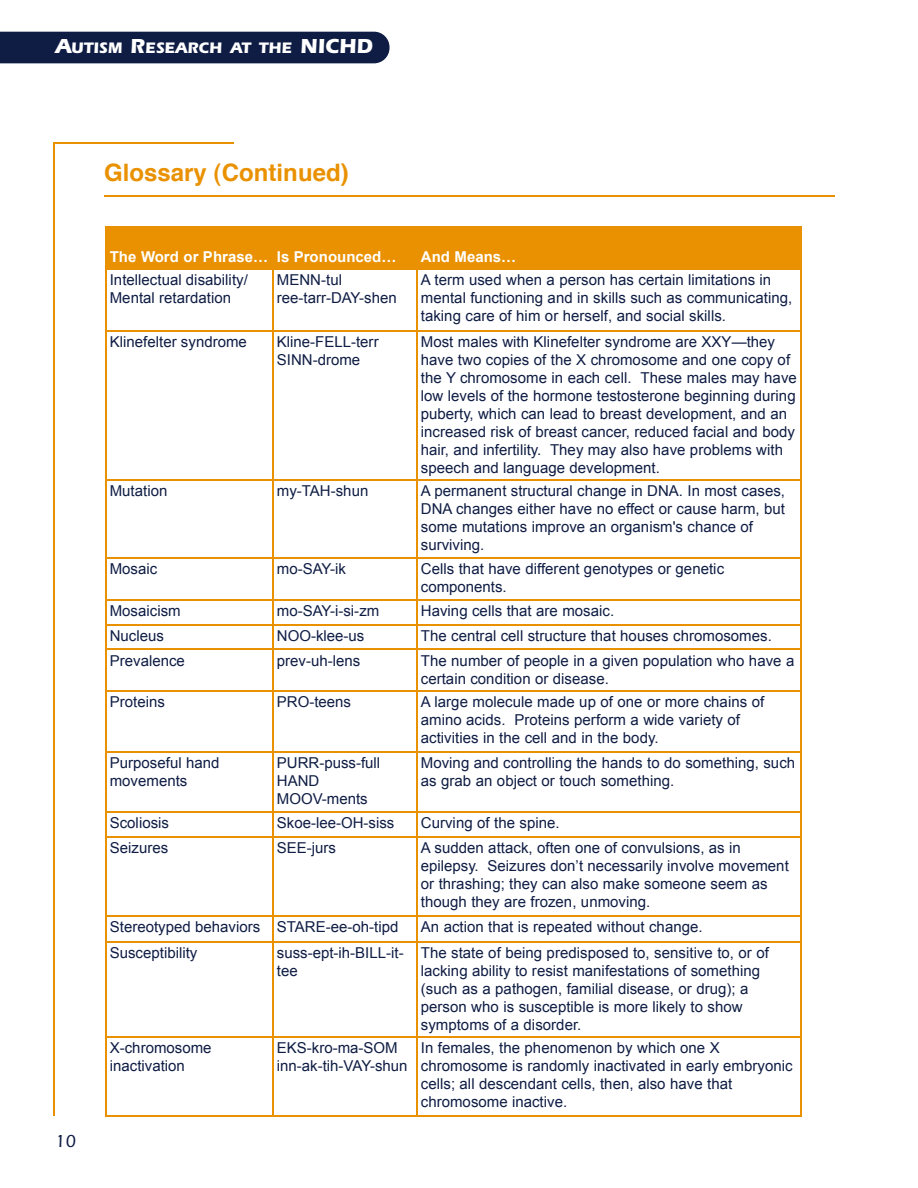
<style>
.page{position:relative;width:918px;height:1188px;background:#fff}
.page>*{position:absolute;margin:0;border:0;box-sizing:border-box;transform-origin:0 0}
.t1{font:700 24px "Helvetica";color:#e99100}
.t2{font:500 18px "Itc Eras";color:#0f1d44}
.t3{font:700 15.75px "Itc Eras";color:#fff}
.t4{font:15px/18px "Arial";color:#0f1d44}
.t5{font:700 15px "Arial";color:#fff}
.s1{font-size:21px}
</style>
<div class="page">
<div style="left:0;top:32px;width:390px;height:31px;background:#0f1d44"></div>
<hr style="left:54px;top:142px;width:180px;height:2px;background:#e99100">
<hr style="left:54px;top:142px;width:1px;height:974px;background:#e99100">
<hr style="left:104px;top:195px;width:730px;height:2px;background:#e99100">
<div style="left:107px;top:228px;width:166px;height:40px;background:#e99100"></div>
<div style="left:274px;top:228px;width:142px;height:40px;background:#e99100"></div>
<div style="left:418px;top:228px;width:382px;height:40px;background:#e99100"></div>
<hr style="left:105px;top:226px;width:2px;height:890px;background:#e99100">
<hr style="left:273px;top:226px;width:1px;height:890px;background:#e99100">
<hr style="left:416px;top:226px;width:2px;height:890px;background:#e99100">
<hr style="left:800px;top:226px;width:2px;height:890px;background:#e99100">
<hr style="left:105px;top:226px;width:697px;height:2px;background:#e99100">
<hr style="left:105px;top:268px;width:697px;height:2px;background:#e99100">
<hr style="left:105px;top:330px;width:697px;height:1px;background:#e99100">
<hr style="left:105px;top:479px;width:697px;height:2px;background:#e99100">
<hr style="left:105px;top:557px;width:697px;height:2px;background:#e99100">
<hr style="left:105px;top:599px;width:697px;height:2px;background:#e99100">
<hr style="left:105px;top:624px;width:697px;height:1px;background:#e99100">
<hr style="left:105px;top:649px;width:697px;height:1px;background:#e99100">
<hr style="left:105px;top:690px;width:697px;height:2px;background:#e99100">
<hr style="left:105px;top:751px;width:697px;height:2px;background:#e99100">
<hr style="left:105px;top:812px;width:697px;height:1px;background:#e99100">
<hr style="left:105px;top:836px;width:697px;height:2px;background:#e99100">
<hr style="left:105px;top:915px;width:697px;height:2px;background:#e99100">
<hr style="left:105px;top:941px;width:697px;height:2px;background:#e99100">
<hr style="left:105px;top:1037px;width:697px;height:1px;background:#e99100">
<hr style="left:105px;top:1115px;width:697px;height:1px;background:#e99100">
<p class="t3" style="left:55px;top:42px;width:319px"><span class="s1">A</span>UTISM <span class="s1">R</span>ESEARCH AT THE <span class="s1">NICHD</span></p>
<h1 class="t1" style="left:104px;top:163px;width:246px">Glossary (Continued)</h1>
<p class="t2" style="left:55px;top:1135px;width:23px">10</p>
<p class="t5" style="left:110px;top:248px;width:288px">The Word or Phrase… Is Pronounced…</p>
<p class="t5" style="left:421px;top:248px;width:97px">And Means…</p>
<p class="t4" style="left:110px;top:271px;width:140px">Intellectual disability/<br>Mental retardation</p>
<p class="t4" style="left:277px;top:271px;width:122px">MENN-tul ree-tarr-DAY-shen</p>
<p class="t4" style="left:421px;top:271px;width:373px">A term used when a person has certain limitations in mental functioning and in skills such as communicating, taking care of him or herself, and social skills.</p>
<p class="t4" style="left:110px;top:333px;width:139px">Klinefelter syndrome</p>
<p class="t4" style="left:277px;top:333px;width:103px">Kline-FELL-terr<br>SINN-drome</p>
<p class="t4" style="left:421px;top:333px;width:378px">Most males with Klinefelter syndrome are XXY—they have two copies of the X chromosome and one copy of the Y chromosome in each cell. These males may have low levels of the hormone testosterone beginning during puberty, which can lead to breast development, and an increased risk of breast cancer, reduced facial and body hair, and infertility. They may also have problems with speech and language development.</p>
<p class="t4" style="left:110px;top:482px;width:59px">Mutation</p>
<p class="t4" style="left:277px;top:482px;width:93px">my-TAH-shun</p>
<p class="t4" style="left:421px;top:482px;width:366px">A permanent structural change in DNA. In most cases, DNA changes either have no effect or cause harm, but some mutations improve an organism's chance of surviving.</p>
<p class="t4" style="left:110px;top:560px;width:49px">Mosaic</p>
<p class="t4" style="left:277px;top:560px;width:71px">mo-SAY-ik</p>
<p class="t4" style="left:421px;top:560px;width:305px">Cells that have different genotypes or genetic components.</p>
<p class="t4" style="left:110px;top:601px;width:72px">Mosaicism</p>
<p class="t4" style="left:277px;top:601px;width:104px">mo-SAY-i-si-zm</p>
<p class="t4" style="left:421px;top:601px;width:195px">Having cells that are mosaic.</p>
<p class="t4" style="left:110px;top:627px;width:56px">Nucleus</p>
<p class="t4" style="left:277px;top:627px;width:89px">NOO-klee-us</p>
<p class="t4" style="left:421px;top:627px;width:353px">The central cell structure that houses chromosomes.</p>
<p class="t4" style="left:110px;top:652px;width:77px">Prevalence</p>
<p class="t4" style="left:277px;top:652px;width:85px">prev-uh-lens</p>
<p class="t4" style="left:421px;top:652px;width:375px">The number of people in a given population who have a certain condition or disease.</p>
<p class="t4" style="left:110px;top:693px;width:57px">Proteins</p>
<p class="t4" style="left:277px;top:693px;width:76px">PRO-teens</p>
<p class="t4" style="left:421px;top:693px;width:345px">A large molecule made up of one or more chains of amino acids. Proteins perform a wide variety of activities in the cell and in the body.</p>
<p class="t4" style="left:110px;top:754px;width:111px">Purposeful hand movements</p>
<p class="t4" style="left:277px;top:754px;width:105px">PURR-puss-full<br>HAND<br>MOOV-ments</p>
<p class="t4" style="left:421px;top:754px;width:376px">Moving and controlling the hands to do something, such as grab an object or touch something.</p>
<p class="t4" style="left:110px;top:814px;width:61px">Scoliosis</p>
<p class="t4" style="left:277px;top:814px;width:119px">Skoe-lee-OH-siss</p>
<p class="t4" style="left:421px;top:814px;width:140px">Curving of the spine.</p>
<p class="t4" style="left:110px;top:839px;width:60px">Seizures</p>
<p class="t4" style="left:277px;top:839px;width:61px">SEE-jurs</p>
<p class="t4" style="left:421px;top:839px;width:369px">A sudden attack, often one of convulsions, as in epilepsy. Seizures don’t necessarily involve movement or thrashing; they can also make someone seem as though they are frozen, unmoving.</p>
<p class="t4" style="left:110px;top:918px;width:290px">Stereotyped behaviors STARE-ee-oh-tipd</p>
<p class="t4" style="left:421px;top:918px;width:283px">An action that is repeated without change.</p>
<p class="t4" style="left:110px;top:944px;width:89px">Susceptibility</p>
<p class="t4" style="left:277px;top:944px;width:128px">suss-ept-ih-BILL-it&shy;tee</p>
<p class="t4" style="left:421px;top:944px;width:350px">The state of being predisposed to, sensitive to, or of lacking ability to resist manifestations of something (such as a pathogen, familial disease, or drug); a person who is susceptible is more likely to show symptoms of a disorder.</p>
<p class="t4" style="left:110px;top:1039px;width:103px">X-chromosome inactivation</p>
<p class="t4" style="left:277px;top:1039px;width:132px">EKS-kro-ma-SOM inn-ak-tih-VAY-shun</p>
<p class="t4" style="left:421px;top:1039px;width:373px">In females, the phenomenon by which one X chromosome is randomly inactivated in early embryonic cells; all descendant cells, then, also have that chromosome inactive.</p>
</div>
